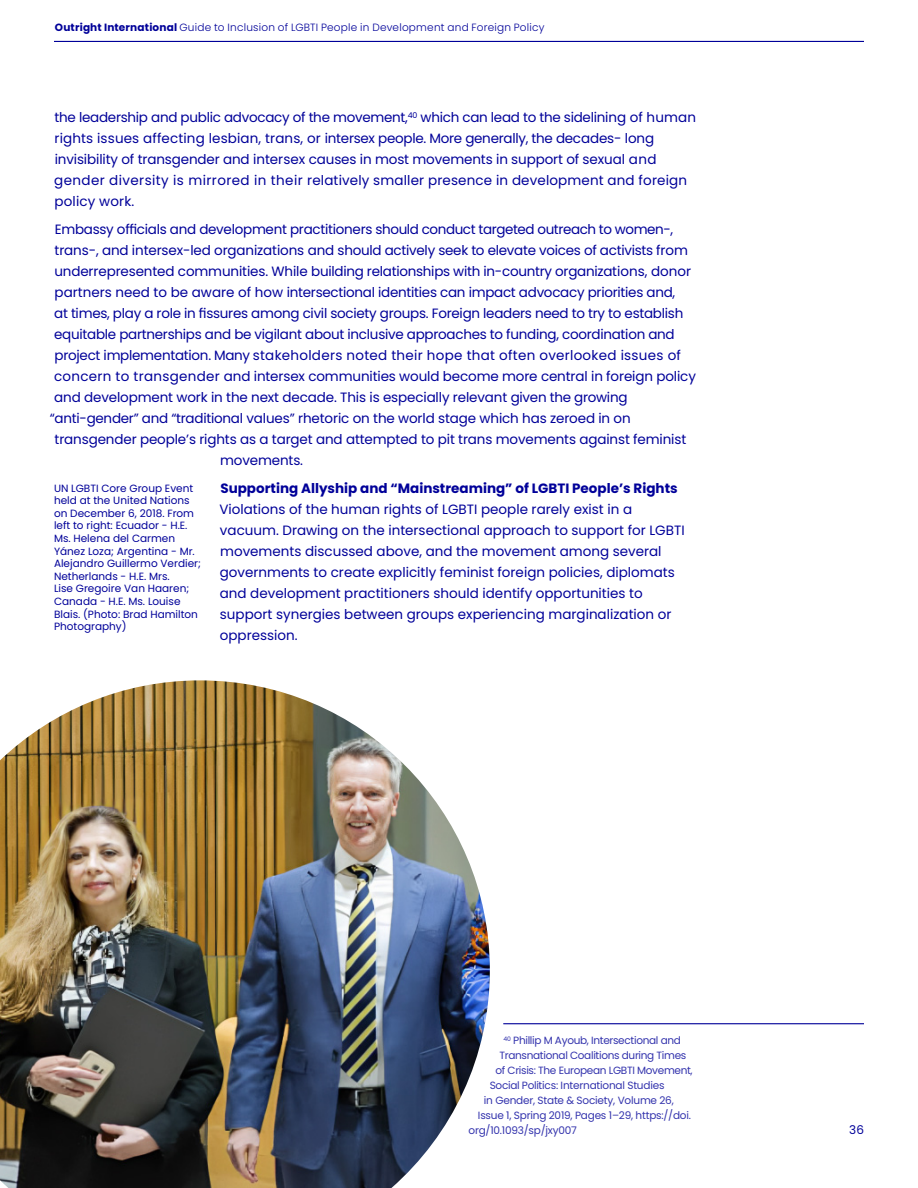
<style>
.page{position:relative;width:918px;height:1188px;background:#fff}
.page>*{position:absolute;margin:0;border:0;box-sizing:border-box;transform-origin:0 0}
.Contents{font:13.5px/21px "Poppins";letter-spacing:-.01em;color:#009}
.Contents-2{font:13.5px "Poppins";letter-spacing:.02em;color:#009}
.Body_text_1{font:12px "Poppins";color:#009}
.Contents-3{font:10.5px/12.6px "Poppins";color:#009}
.footnote{font:10.5px "Poppins";letter-spacing:-.03em;color:#3333ad}
.t1{font:300 10.5px "Poppins";letter-spacing:.02em;color:#009}
.s1{font-weight:700}
</style>
<div class="page">
<hr style="left:54px;top:41px;width:810px;height:1px;background:#009">
<img style="left:0;top:680px;width:490px;height:508px">
<hr style="left:503px;top:1023px;width:361px;height:1px;background:#009">
<p class="t1" style="left:55px;top:22px;width:491px"><span class="s1">Outright International</span> Guide to Inclusion of LGBTI People in Development and Foreign Policy</p>
<p class="Contents" style="left:54px;top:107px;width:643px">the leadership and public advocacy of the movement,<sup>40</sup> which can lead to the sidelining of human rights issues affecting lesbian, trans, or intersex people. More generally, the decades- long invisibility of transgender and intersex causes in most movements in support of sexual and gender diversity is mirrored in their relatively smaller presence in development and foreign policy work.</p>
<p class="Contents" style="left:55px;top:219px;width:620px">Embassy officials and development practitioners should conduct targeted outreach to women-,</p>
<p class="Contents" style="left:55px;top:240px;width:635px">trans-, and intersex-led organizations and should actively seek to elevate voices of activists from</p>
<p class="Contents" style="left:54px;top:261px;width:638px">underrepresented communities. While building relationships with in-country organizations, donor</p>
<p class="Contents" style="left:55px;top:282px;width:622px">partners need to be aware of how intersectional identities can impact advocacy priorities and,</p>
<p class="Contents" style="left:54px;top:303px;width:631px">at times, play a role in fissures among civil society groups. Foreign leaders need to try to establish</p>
<p class="Contents" style="left:54px;top:324px;width:622px">equitable partnerships and be vigilant about inclusive approaches to funding, coordination and</p>
<p class="Contents-2" style="left:55px;top:347px;width:628px">project implementation. Many stakeholders noted their hope that often overlooked issues of</p>
<p class="Contents" style="left:54px;top:366px;width:643px">concern to transgender and intersex communities would become more central in foreign policy</p>
<p class="Contents" style="left:54px;top:387px;width:575px">and development work in the next decade. This is especially relevant given the growing</p>
<p class="Contents" style="left:50px;top:408px;width:583px">“anti-gender” and “traditional values” rhetoric on the world stage which has zeroed in on</p>
<p class="Contents" style="left:55px;top:429px;width:633px">transgender people’s rights as a target and attempted to pit trans movements against feminist</p>
<p class="Contents" style="left:220px;top:450px;width:84px">movements.</p>
<p class="Contents" style="left:219px;top:478px;width:467px"><span class="s1">Supporting Allyship and “Mainstreaming” of LGBTI People’s Rights </span>Violations of the human rights of LGBTI people rarely exist in a vacuum. Drawing on the intersectional approach to support for LGBTI movements discussed above, and the movement among several governments to create explicitly feminist foreign policies, diplomats and development practitioners should identify opportunities to support synergies between groups experiencing marginalization or oppression.</p>
<p class="Contents-3" style="left:54px;top:482px;width:148px">UN LGBTI Core Group Event held at the United Nations on December 6, 2018. From left to right: Ecuador - H.E.<br>Ms. Helena del Carmen<br>Yánez Loza; Argentina - Mr.<br>Alejandro Guillermo Verdier;<br>Netherlands - H.E. Mrs.<br>Lise Gregoire Van Haaren;<br>Canada - H.E. Ms. Louise<br>Blais. (Photo: Brad Hamilton<br>Photography)</p>
<p class="footnote" style="left:503px;top:1034px;width:179px"><sup>40</sup> Phillip M Ayoub, Intersectional and</p>
<p class="footnote" style="left:499px;top:1049px;width:188px">Transnational Coalitions during Times</p>
<p class="footnote" style="left:496px;top:1064px;width:199px">of Crisis: The European LGBTI Movement,</p>
<p class="footnote" style="left:490px;top:1079px;width:176px">Social Politics: International Studies</p>
<p class="footnote" style="left:484px;top:1094px;width:191px">in Gender, State &amp; Society, Volume 26,</p>
<p class="footnote" style="left:478px;top:1109px;width:215px">Issue 1, Spring 2019, Pages 1–29, https://doi.</p>
<p class="footnote" style="left:469px;top:1124px;width:110px">org/10.1093/sp/jxy007</p>
<p class="Body_text_1" style="left:849px;top:1123px;width:16px">36</p>
</div>
